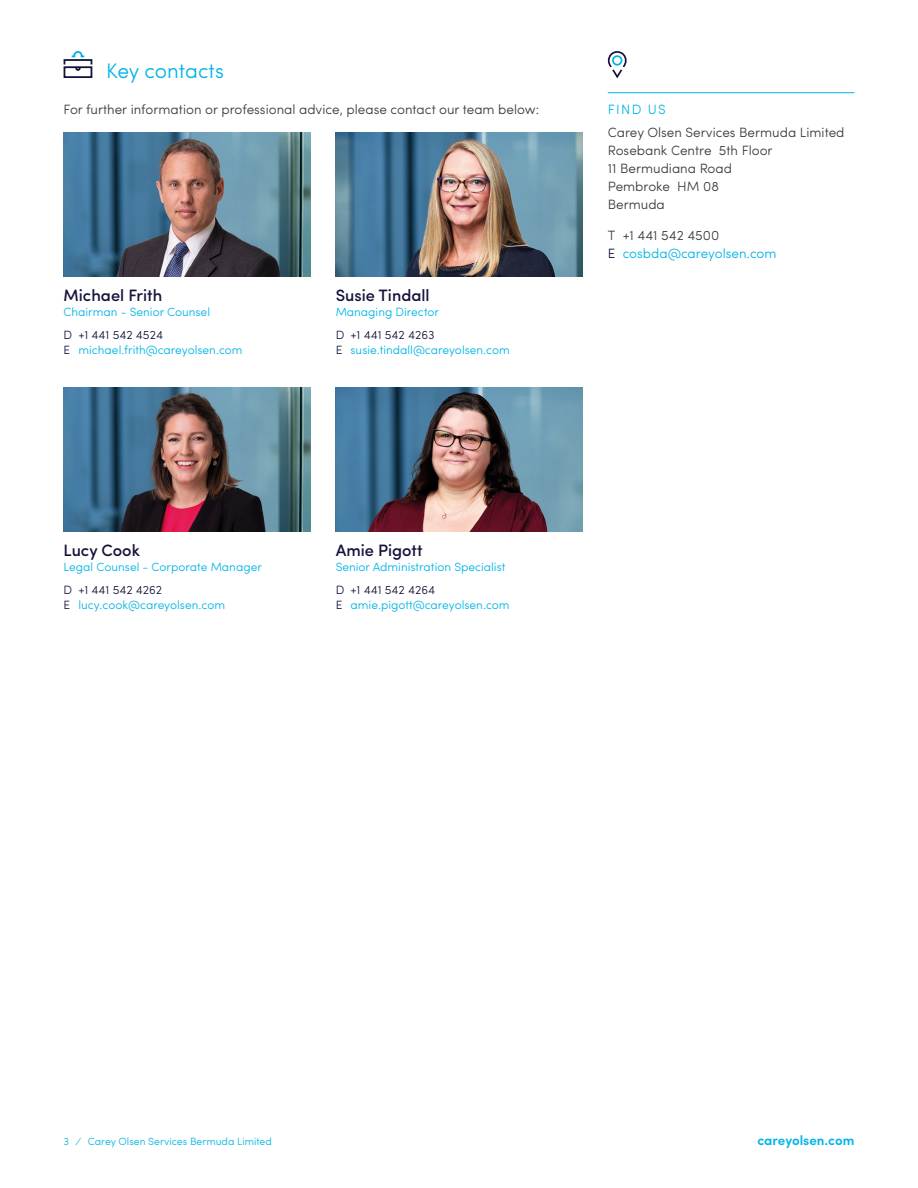
<style>
.page{position:relative;width:918px;height:1188px;background:#fff}
.page>*{position:absolute;margin:0;border:0;box-sizing:border-box;transform-origin:0 0}
.t1{font:300 21px "Sofia Pro";color:#00b4e5}
.t2{font:500 16.5px "Sofia Pro";color:#13123a}
.t3{font:300 13.5px/18px "Sofia Pro";color:#3c3c3b}
.t4{font:300 13.5px/18px "Sofia Pro";color:#00b4e5}
.t5{font:600 13.5px "Sofia Pro";color:#00b4e5}
.t6{font:300 12px/15px "Sofia Pro";color:#00b4e5}
.t7{font:300 10.5px "Sofia Pro";color:#00b4e5}
.s1{color:#3c3c3b}
.s2{color:#13123a}
</style>
<div class="page">
<img style="left:64px;top:132px;width:246px;height:145px">
<img style="left:336px;top:132px;width:246px;height:145px">
<img style="left:64px;top:387px;width:246px;height:145px">
<img style="left:336px;top:387px;width:246px;height:145px">
<svg style="left:63px;top:66px;width:30px;height:12px"></svg>
<svg style="left:71px;top:51px;width:14px;height:7px"></svg>
<div style="left:64px;top:59px;width:28px;height:6px;border:2px solid #13123a"></div>
<hr style="left:608px;top:92px;width:246px;height:1px;background:#00b4e5">
<svg style="left:608px;top:51px;width:19px;height:28px"></svg>
<div style="left:612px;top:55px;width:10px;height:11px;border:2px solid #00b4e5;border-radius:50%"></div>
<h1 class="t1" style="left:106px;top:55px;width:119px">Key contacts</h1>
<p class="t3" style="left:64px;top:99px;width:477px">For further information or professional advice, please contact our team below:</p>
<p class="t4" style="left:608px;top:100px;width:60px">FIND US</p>
<p class="t3" style="left:608px;top:122px;width:238px">Carey Olsen Services Bermuda Limited<br>Rosebank Centre 5th Floor<br>11 Bermudiana Road<br>Pembroke HM 08<br>Bermuda</p>
<p class="t4" style="left:608px;top:226px;width:170px"><span class="s1">T +1 441 542 4500<br></span><span class="s2">E</span> cosbda@careyolsen.com</p>
<h2 class="t2" style="left:64px;top:283px;width:100px">Michael Frith</h2>
<p class="t6" style="left:64px;top:304px;width:148px">Chairman - Senior Counsel</p>
<p class="t6" style="left:64px;top:326px;width:181px"><span class="s2">D +1 441 542 4524<br>E</span> michael.frith@careyolsen.com</p>
<h2 class="t2" style="left:336px;top:283px;width:95px">Susie Tindall</h2>
<p class="t6" style="left:336px;top:304px;width:105px">Managing Director</p>
<p class="t6" style="left:336px;top:326px;width:176px"><span class="s2">D +1 441 542 4263<br>E</span> susie.tindall@careyolsen.com</p>
<h2 class="t2" style="left:64px;top:538px;width:78px">Lucy Cook</h2>
<p class="t6" style="left:64px;top:559px;width:200px">Legal Counsel - Corporate Manager</p>
<p class="t6" style="left:64px;top:581px;width:163px"><span class="s2">D +1 441 542 4262<br>E</span> lucy.cook@careyolsen.com</p>
<h2 class="t2" style="left:336px;top:538px;width:89px">Amie Pigott</h2>
<p class="t6" style="left:336px;top:559px;width:171px">Senior Administration Specialist</p>
<p class="t6" style="left:336px;top:581px;width:175px"><span class="s2">D +1 441 542 4264<br>E</span> amie.pigott@careyolsen.com</p>
<p class="t7" style="left:64px;top:1134px;width:210px">3 ⁄ Carey Olsen Services Bermuda Limited</p>
<p class="t5" style="left:757px;top:1130px;width:99px">careyolsen.com</p>
</div>
